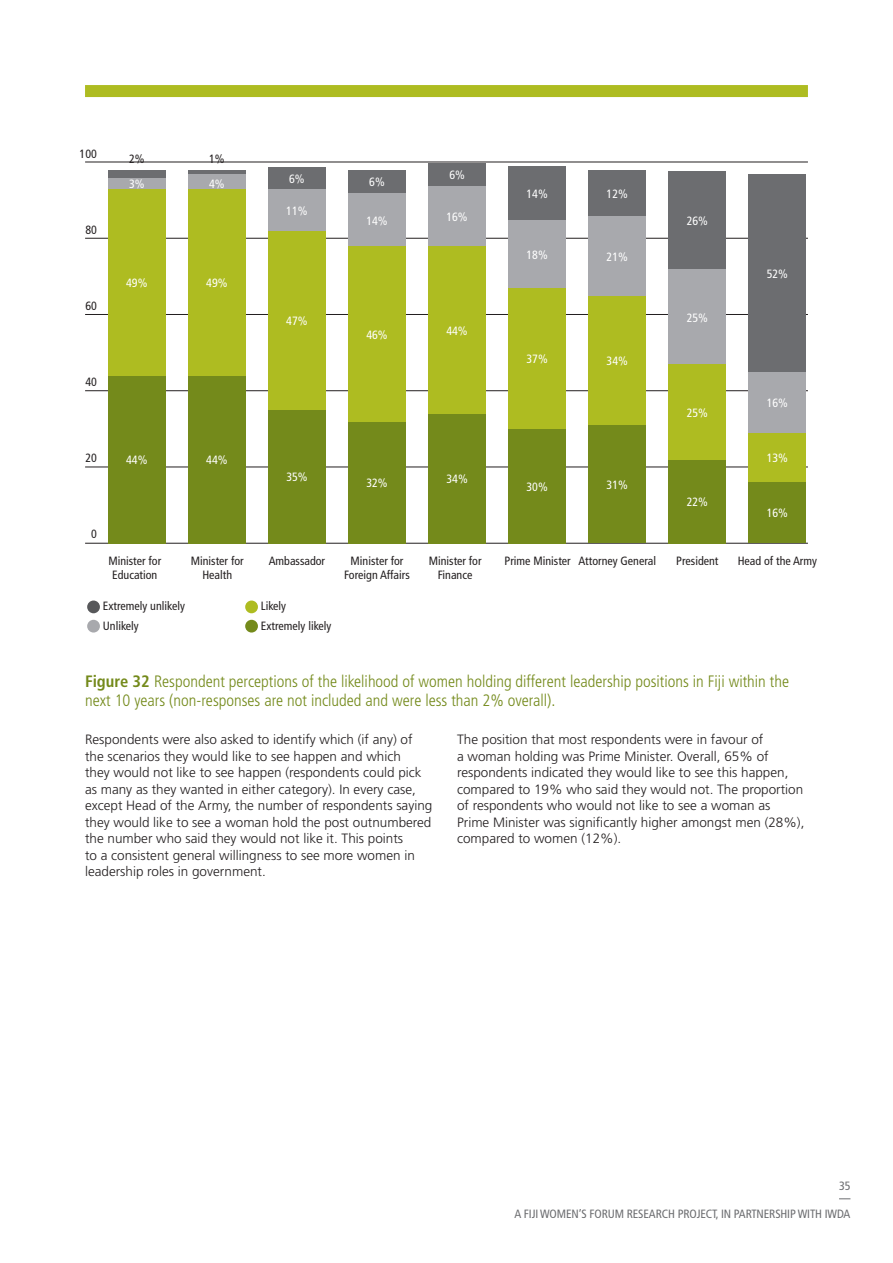
<style>
.page{position:relative;width:893px;height:1263px;background:#fff}
.page>*{position:absolute;margin:0;border:0;box-sizing:border-box;transform-origin:0 0}
.t1{font:300 condensed 16.5px/19.5px "Frutiger";color:#748a1b}
.t2{font:300 13.5px/16.5px "Frutiger";color:#231f20}
.t3{font:condensed 12px/13.5px "Frutiger";color:#231f20;text-align:center}
.t4{font:condensed 12px "Frutiger";color:#fff}
.t5{font:condensed 12px "Frutiger";letter-spacing:-.01em;color:#6c6d70}
.s1{font-weight:700}
</style>
<div class="page">
<div style="left:85px;top:85px;width:723px;height:12px;background:#aebc21"></div>
<hr style="left:85px;top:543px;width:723px;height:1px;background:#231f20">
<hr style="left:85px;top:467px;width:723px;height:1px;background:#231f20">
<hr style="left:85px;top:390px;width:723px;height:1px;background:#231f20">
<hr style="left:85px;top:314px;width:723px;height:1px;background:#231f20">
<hr style="left:85px;top:238px;width:723px;height:1px;background:#231f20">
<hr style="left:85px;top:162px;width:723px;height:1px;background:#231f20">
<div style="left:87px;top:600px;width:13px;height:13px;background:#57585a;border-radius:50%"></div>
<div style="left:87px;top:620px;width:13px;height:12px;background:#a8a9ad;border-radius:50%"></div>
<div style="left:245px;top:600px;width:13px;height:13px;background:#aebc21;border-radius:50%"></div>
<div style="left:245px;top:620px;width:13px;height:12px;background:#748a1b;border-radius:50%"></div>
<div style="left:108px;top:171px;width:58px;height:7px;background:#6c6d70"></div>
<hr style="left:188px;top:171px;width:58px;height:3px;background:#6c6d70">
<div style="left:268px;top:167px;width:58px;height:23px;background:#6c6d70"></div>
<div style="left:348px;top:171px;width:58px;height:22px;background:#6c6d70"></div>
<div style="left:428px;top:163px;width:58px;height:23px;background:#6c6d70"></div>
<div style="left:508px;top:167px;width:58px;height:53px;background:#6c6d70"></div>
<div style="left:588px;top:171px;width:58px;height:45px;background:#6c6d70"></div>
<div style="left:668px;top:171px;width:58px;height:98px;background:#6c6d70"></div>
<div style="left:749px;top:174px;width:57px;height:198px;background:#6c6d70"></div>
<div style="left:108px;top:178px;width:58px;height:12px;background:#a8a9ad"></div>
<div style="left:188px;top:174px;width:58px;height:16px;background:#a8a9ad"></div>
<div style="left:268px;top:190px;width:58px;height:41px;background:#a8a9ad"></div>
<div style="left:348px;top:193px;width:58px;height:54px;background:#a8a9ad"></div>
<div style="left:428px;top:186px;width:58px;height:61px;background:#a8a9ad"></div>
<div style="left:508px;top:220px;width:58px;height:68px;background:#a8a9ad"></div>
<div style="left:588px;top:216px;width:58px;height:80px;background:#a8a9ad"></div>
<div style="left:668px;top:269px;width:58px;height:96px;background:#a8a9ad"></div>
<div style="left:749px;top:372px;width:57px;height:61px;background:#a8a9ad"></div>
<div style="left:108px;top:190px;width:58px;height:186px;background:#aebc21"></div>
<div style="left:188px;top:190px;width:58px;height:186px;background:#aebc21"></div>
<div style="left:268px;top:231px;width:58px;height:179px;background:#aebc21"></div>
<div style="left:348px;top:247px;width:58px;height:175px;background:#aebc21"></div>
<div style="left:428px;top:247px;width:58px;height:167px;background:#aebc21"></div>
<div style="left:508px;top:288px;width:58px;height:141px;background:#aebc21"></div>
<div style="left:588px;top:296px;width:58px;height:129px;background:#aebc21"></div>
<div style="left:668px;top:365px;width:58px;height:95px;background:#aebc21"></div>
<div style="left:749px;top:433px;width:57px;height:49px;background:#aebc21"></div>
<div style="left:108px;top:376px;width:58px;height:167px;background:#748a1b"></div>
<div style="left:188px;top:376px;width:58px;height:167px;background:#748a1b"></div>
<div style="left:268px;top:410px;width:58px;height:133px;background:#748a1b"></div>
<div style="left:348px;top:422px;width:58px;height:121px;background:#748a1b"></div>
<div style="left:428px;top:414px;width:58px;height:129px;background:#748a1b"></div>
<div style="left:508px;top:429px;width:58px;height:114px;background:#748a1b"></div>
<div style="left:588px;top:425px;width:58px;height:118px;background:#748a1b"></div>
<div style="left:668px;top:460px;width:58px;height:83px;background:#748a1b"></div>
<div style="left:749px;top:482px;width:57px;height:61px;background:#748a1b"></div>
<p class="t3" style="left:80px;top:147px;width:19px">100</p>
<p class="t3" style="left:85px;top:223px;width:13px">80</p>
<p class="t3" style="left:85px;top:299px;width:13px">60</p>
<p class="t3" style="left:85px;top:375px;width:13px">40</p>
<p class="t3" style="left:85px;top:451px;width:13px">20</p>
<p class="t3" style="left:91px;top:527px;width:7px">0</p>
<p class="t3" style="left:129px;top:152px;width:17px">2%</p>
<p class="t3" style="left:209px;top:152px;width:17px">1%</p>
<p class="t4" style="left:129px;top:177px;width:17px">3%</p>
<p class="t4" style="left:209px;top:177px;width:17px">4%</p>
<p class="t4" style="left:126px;top:276px;width:23px">49%</p>
<p class="t4" style="left:206px;top:276px;width:23px">49%</p>
<p class="t4" style="left:126px;top:453px;width:23px">44%</p>
<p class="t4" style="left:206px;top:453px;width:23px">44%</p>
<p class="t4" style="left:289px;top:171px;width:17px">6%</p>
<p class="t4" style="left:369px;top:175px;width:17px">6%</p>
<p class="t4" style="left:449px;top:168px;width:17px">6%</p>
<p class="t4" style="left:286px;top:204px;width:23px">11%</p>
<p class="t4" style="left:286px;top:314px;width:23px">47%</p>
<p class="t4" style="left:286px;top:470px;width:23px">35%</p>
<p class="t4" style="left:366px;top:213px;width:23px">14%</p>
<p class="t4" style="left:446px;top:210px;width:23px">16%</p>
<p class="t4" style="left:366px;top:327px;width:23px">46%</p>
<p class="t4" style="left:446px;top:324px;width:23px">44%</p>
<p class="t4" style="left:366px;top:476px;width:23px">32%</p>
<p class="t4" style="left:446px;top:472px;width:23px">34%</p>
<p class="t4" style="left:526px;top:187px;width:23px">14%</p>
<p class="t4" style="left:607px;top:187px;width:23px">12%</p>
<p class="t4" style="left:526px;top:248px;width:23px">18%</p>
<p class="t4" style="left:607px;top:249px;width:23px">21%</p>
<p class="t4" style="left:526px;top:352px;width:23px">37%</p>
<p class="t4" style="left:607px;top:354px;width:23px">34%</p>
<p class="t4" style="left:527px;top:480px;width:23px">30%</p>
<p class="t4" style="left:607px;top:478px;width:23px">31%</p>
<p class="t4" style="left:687px;top:213px;width:23px">26%</p>
<p class="t4" style="left:687px;top:310px;width:23px">25%</p>
<p class="t4" style="left:687px;top:405px;width:23px">25%</p>
<p class="t4" style="left:687px;top:495px;width:23px">22%</p>
<p class="t4" style="left:767px;top:267px;width:23px">52%</p>
<p class="t4" style="left:767px;top:396px;width:23px">16%</p>
<p class="t4" style="left:767px;top:451px;width:23px">13%</p>
<p class="t4" style="left:767px;top:506px;width:23px">16%</p>
<p class="t3" style="left:108px;top:554px;width:54px">Minister for<br>Education</p>
<p class="t3" style="left:191px;top:554px;width:54px">Minister for<br>Health</p>
<p class="t3" style="left:269px;top:554px;width:58px">Ambassador</p>
<p class="t3" style="left:344px;top:554px;width:67px">Minister for<br>Foreign Affairs</p>
<p class="t3" style="left:429px;top:554px;width:54px">Minister for<br>Finance</p>
<p class="t3" style="left:505px;top:554px;width:153px">Prime Minister Attorney General</p>
<p class="t3" style="left:676px;top:554px;width:44px">President</p>
<p class="t3" style="left:738px;top:554px;width:81px">Head of the Army</p>
<p class="t3" style="left:103px;top:597px;width:84px;line-height:19.2px;text-align:left">Extremely unlikely<br>Unlikely</p>
<p class="t3" style="left:261px;top:597px;width:72px;line-height:19.2px;text-align:left">Likely<br>Extremely likely</p>
<p class="t1" style="left:85px;top:671px;width:706px"><span class="s1">Figure 32</span> Respondent perceptions of the likelihood of women holding different leadership positions in Fiji within the next 10 years (non-responses are not included and were less than 2% overall).</p>
<p class="t2" style="left:85px;top:731px;width:349px">Respondents were also asked to identify which (if any) of the scenarios they would like to see happen and which<br>they would not like to see happen (respondents could pick as many as they wanted in either category). In every case, except Head of the Army, the number of respondents saying they would like to see a woman hold the post outnumbered the number who said they would not like it. This points<br>to a consistent general willingness to see more women in leadership roles in government.</p>
<p class="t2" style="left:457px;top:731px;width:349px">The position that most respondents were in favour of<br>a woman holding was Prime Minister. Overall, 65% of respondents indicated they would like to see this happen, compared to 19% who said they would not. The proportion of respondents who would not like to see a woman as Prime Minister was significantly higher amongst men (28%), compared to women (12%).</p>
<p class="t5" style="left:839px;top:1179px;width:13px">35</p>
<p class="t5" style="left:514px;top:1206px;width:338px">A FIJI WOMEN’S FORUM RESEARCH PROJECT, IN PARTNERSHIP WITH IWDA</p>
</div>
